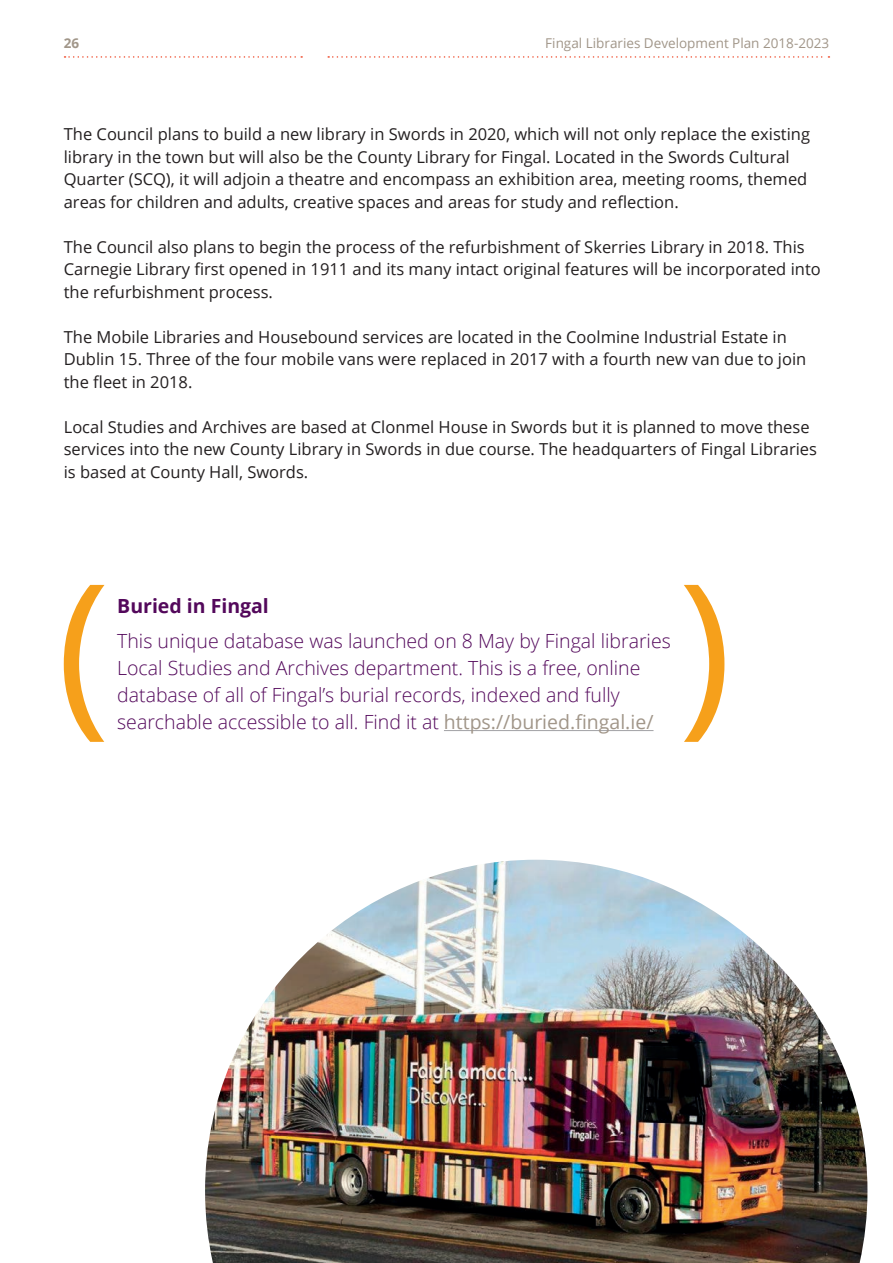
<style>
.page{position:relative;width:893px;height:1263px;background:#fff}
.page>*{position:absolute;margin:0;border:0;box-sizing:border-box;transform-origin:0 0}
.Highlight_text{font:300 19.5px/27px "Open Sans";color:#53085b}
.Highlight_text-2{font:700 19.5px "Open Sans";color:#53085b}
.t1{font:16.5px/22.5px "Open Sans";color:#231f20}
.t2{font:13.5px "Open Sans";color:#a19689}
.t3{font:700 13.5px "Open Sans";color:#a19689}
.s1{font-weight:400;color:#a19689}
</style>
<div class="page">
<svg style="left:65px;top:56px;width:237px;height:2px"></svg>
<svg style="left:328px;top:56px;width:501px;height:2px"></svg>
<hr style="left:444px;top:730px;width:209px;height:1px;background:#a1a1a5">
<svg style="left:64px;top:585px;width:40px;height:157px"></svg>
<svg style="left:684px;top:585px;width:40px;height:157px"></svg>
<img style="left:205px;top:860px;width:662px;height:403px">
<p class="t3" style="left:64px;top:33px;width:17px">26</p>
<p class="t2" style="left:545px;top:34px;width:285px">Fingal Libraries Development Plan 2018-2023</p>
<p class="t1" style="left:64px;top:123px;width:748px">The Council plans to build a new library in Swords in 2020, which will not only replace the existing library in the town but will also be the County Library for Fingal. Located in the Swords Cultural Quarter (SCQ), it will adjoin a theatre and encompass an exhibition area, meeting rooms, themed areas for children and adults, creative spaces and areas for study and reflection.</p>
<p class="t1" style="left:64px;top:235px;width:758px">The Council also plans to begin the process of the refurbishment of Skerries Library in 2018. This<br>Carnegie Library first opened in 1911 and its many intact original features will be incorporated into the refurbishment process.</p>
<p class="t1" style="left:64px;top:325px;width:744px">The Mobile Libraries and Housebound services are located in the Coolmine Industrial Estate in<br>Dublin 15. Three of the four mobile vans were replaced in 2017 with a fourth new van due to join the fleet in 2018.</p>
<p class="t1" style="left:64px;top:415px;width:755px">Local Studies and Archives are based at Clonmel House in Swords but it is planned to move these services into the new County Library in Swords in due course. The headquarters of Fingal Libraries is based at County Hall, Swords.</p>
<p class="Highlight_text-2" style="left:117px;top:592px;width:153px">Buried in Fingal</p>
<p class="Highlight_text" style="left:117px;top:627px;width:555px">This unique database was launched on 8 May by Fingal libraries Local Studies and Archives department. This is a free, online database of all of Fingal’s burial records, indexed and fully searchable accessible to all. Find it at <span class="s1">https://buried.fingal.ie/</span></p>
</div>
